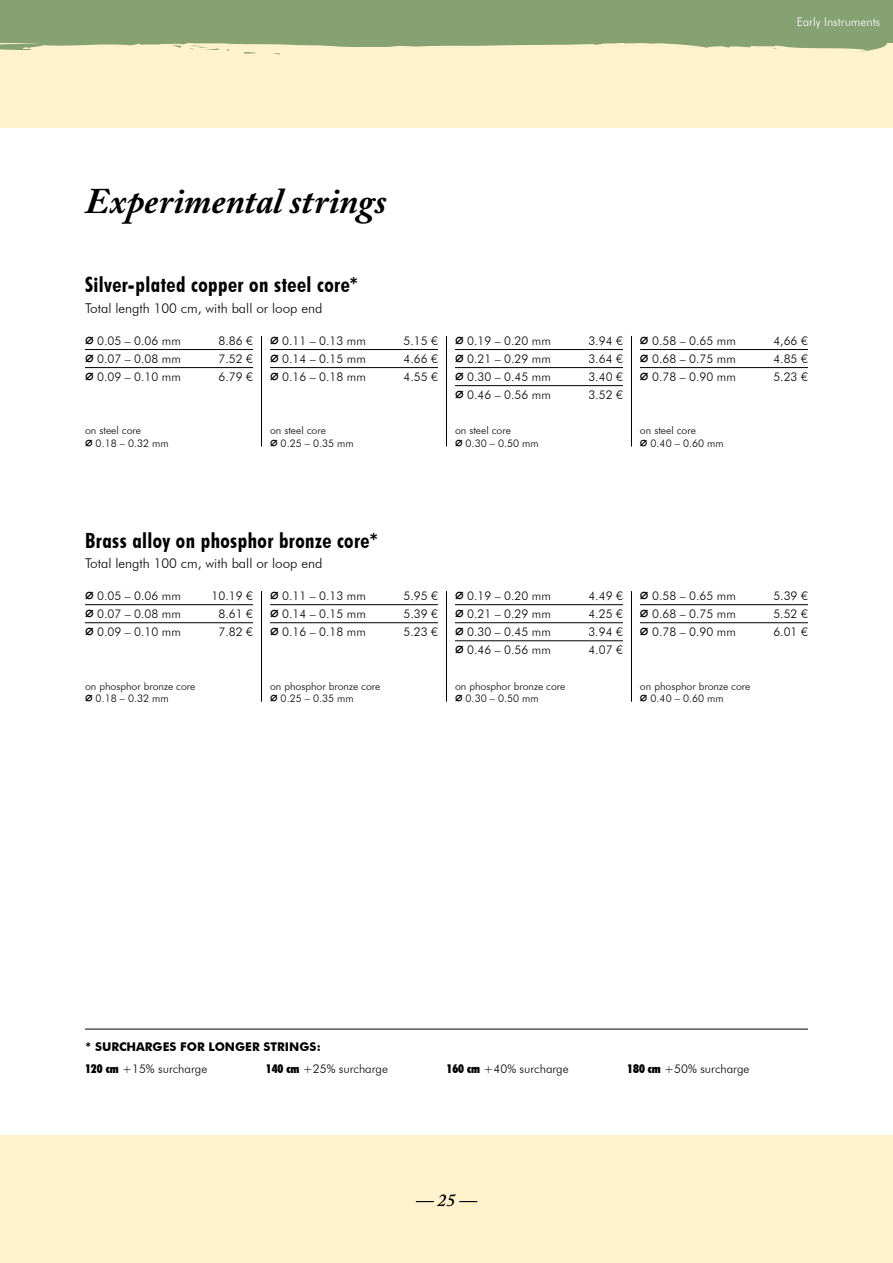
<style>
.page{position:relative;width:893px;height:1263px;background:#fff}
.page>*{position:absolute;margin:0;border:0;box-sizing:border-box;transform-origin:0 0}
.t1{font:italic 700 36px "Adobe Caslon Pro";color:#000}
.t2{font:700 condensed 21px "Futura BT";letter-spacing:.02em;color:#000}
.t3{font:italic 600 18px "Adobe Caslon Pro";color:#000}
.t4{font:300 13.5px "Futura BT";color:#000}
.t5{font:300 12px "Futura BT";color:#000}
.t6{font:700 12px/22px "Futura BT";color:#000}
.t7{font:300 12px "Futura BT";color:#fff}
.t8{font:300 10.5px/12px "Futura BT";color:#000}
.s1{font-family:"DejaVu Sans Mono";font-weight:700;font-size:14.4px}
.s2{font-family:"DejaVu Sans Mono";font-weight:700;font-size:12.6px}
.s3{font-weight:900;font-stretch:condensed}
.s4{font-weight:300}
</style>
<div class="page">
<div style="left:0;top:1135px;width:893px;height:128px;background:#fff2cd"></div>
<div style="left:0;top:0;width:893px;height:128px;background:#fff2cd"></div>
<div style="left:0;top:0;width:893px;height:43px;background:#86a272"></div>
<svg style="left:0;top:43px;width:887px;height:12px"></svg>
<hr style="left:85px;top:349px;width:168px;height:1px;background:#000">
<hr style="left:85px;top:367px;width:168px;height:1px;background:#000">
<hr style="left:85px;top:604px;width:168px;height:1px;background:#000">
<hr style="left:85px;top:622px;width:168px;height:1px;background:#000">
<hr style="left:270px;top:604px;width:168px;height:1px;background:#000">
<hr style="left:270px;top:622px;width:168px;height:1px;background:#000">
<hr style="left:455px;top:604px;width:168px;height:1px;background:#000">
<hr style="left:455px;top:622px;width:168px;height:1px;background:#000">
<hr style="left:455px;top:640px;width:168px;height:1px;background:#000">
<hr style="left:640px;top:604px;width:168px;height:1px;background:#000">
<hr style="left:640px;top:622px;width:168px;height:1px;background:#000">
<hr style="left:270px;top:349px;width:168px;height:1px;background:#000">
<hr style="left:270px;top:367px;width:168px;height:1px;background:#000">
<hr style="left:455px;top:349px;width:168px;height:1px;background:#000">
<hr style="left:455px;top:367px;width:168px;height:1px;background:#000">
<hr style="left:455px;top:385px;width:168px;height:1px;background:#000">
<hr style="left:640px;top:349px;width:168px;height:1px;background:#000">
<hr style="left:640px;top:367px;width:168px;height:1px;background:#000">
<hr style="left:261px;top:336px;width:1px;height:110px;background:#000">
<hr style="left:446px;top:336px;width:1px;height:110px;background:#000">
<hr style="left:631px;top:336px;width:1px;height:110px;background:#000">
<hr style="left:261px;top:591px;width:1px;height:111px;background:#000">
<hr style="left:446px;top:591px;width:1px;height:111px;background:#000">
<hr style="left:631px;top:591px;width:1px;height:111px;background:#000">
<hr style="left:85px;top:1029px;width:723px;height:1px;background:#000">
<p class="t7" style="left:797px;top:14px;width:85px">Early Instruments</p>
<h1 class="t1" style="left:85px;top:179px;width:303px">Experimental strings</h1>
<h2 class="t2" style="left:85px;top:272px;width:275px">Silver-plated copper on steel core*</h2>
<p class="t4" style="left:85px;top:300px;width:239px">Total length 100 cm, with ball or loop end</p>
<p class="t5" style="left:85px;top:333px;width:97px"><span class="s1">⌀</span> 0.05 – 0.06 mm</p>
<p class="t5" style="left:218px;top:333px;width:36px">8.86 €</p>
<p class="t5" style="left:85px;top:352px;width:97px"><span class="s1">⌀</span> 0.07 – 0.08 mm</p>
<p class="t5" style="left:218px;top:352px;width:36px">7.52 €</p>
<p class="t5" style="left:85px;top:370px;width:97px"><span class="s1">⌀</span> 0.09 – 0. 10 mm</p>
<p class="t5" style="left:218px;top:370px;width:36px">6.79 €</p>
<p class="t5" style="left:270px;top:333px;width:97px"><span class="s1">⌀</span> 0.11 – 0.13 mm</p>
<p class="t5" style="left:403px;top:333px;width:36px">5.15 €</p>
<p class="t5" style="left:270px;top:352px;width:97px"><span class="s1">⌀</span> 0.14 – 0.15 mm</p>
<p class="t5" style="left:403px;top:352px;width:36px">4.66 €</p>
<p class="t5" style="left:270px;top:370px;width:97px"><span class="s1">⌀</span> 0.16 – 0.18 mm</p>
<p class="t5" style="left:403px;top:370px;width:36px">4.55 €</p>
<p class="t8" style="left:85px;top:425px;width:85px">on steel core<br><span class="s2">⌀</span> 0. 18 – 0.32 mm</p>
<p class="t8" style="left:270px;top:425px;width:85px">on steel core<br><span class="s2">⌀</span> 0.25 – 0.35 mm</p>
<p class="t5" style="left:455px;top:333px;width:97px"><span class="s1">⌀</span> 0. 19 – 0.20 mm</p>
<p class="t5" style="left:588px;top:333px;width:36px">3.94 €</p>
<p class="t5" style="left:455px;top:352px;width:97px"><span class="s1">⌀</span> 0.21 – 0.29 mm</p>
<p class="t5" style="left:588px;top:352px;width:36px">3.64 €</p>
<p class="t5" style="left:455px;top:370px;width:97px"><span class="s1">⌀</span> 0.30 – 0.45 mm</p>
<p class="t5" style="left:588px;top:370px;width:36px">3.40 €</p>
<p class="t5" style="left:455px;top:388px;width:97px"><span class="s1">⌀</span> 0.46 – 0.56 mm</p>
<p class="t5" style="left:588px;top:388px;width:36px">3.52 €</p>
<p class="t8" style="left:455px;top:425px;width:85px">on steel core<br><span class="s2">⌀</span> 0.30 – 0.50 mm</p>
<p class="t5" style="left:640px;top:333px;width:97px"><span class="s1">⌀</span> 0.58 – 0.65 mm</p>
<p class="t5" style="left:773px;top:333px;width:36px">4,66 €</p>
<p class="t5" style="left:640px;top:352px;width:97px"><span class="s1">⌀</span> 0.68 – 0. 75 mm</p>
<p class="t5" style="left:773px;top:352px;width:36px">4.85 €</p>
<p class="t5" style="left:640px;top:370px;width:97px"><span class="s1">⌀</span> 0. 78 – 0.90 mm</p>
<p class="t5" style="left:773px;top:370px;width:36px">5.23 €</p>
<p class="t8" style="left:640px;top:425px;width:85px">on steel core<br><span class="s2">⌀</span> 0.40 – 0.60 mm</p>
<h2 class="t2" style="left:85px;top:527px;width:295px">Brass alloy on phosphor bronze core*</h2>
<p class="t4" style="left:85px;top:555px;width:239px">Total length 100 cm, with ball or loop end</p>
<p class="t5" style="left:85px;top:589px;width:97px"><span class="s1">⌀</span> 0.05 – 0.06 mm</p>
<p class="t5" style="left:212px;top:589px;width:43px">10.19 €</p>
<p class="t5" style="left:85px;top:607px;width:97px"><span class="s1">⌀</span> 0.07 – 0.08 mm</p>
<p class="t5" style="left:218px;top:607px;width:36px">8.61 €</p>
<p class="t5" style="left:85px;top:625px;width:97px"><span class="s1">⌀</span> 0.09 – 0. 10 mm</p>
<p class="t5" style="left:218px;top:625px;width:36px">7.82 €</p>
<p class="t5" style="left:270px;top:589px;width:97px"><span class="s1">⌀</span> 0.11 – 0.13 mm</p>
<p class="t5" style="left:403px;top:589px;width:36px">5.95 €</p>
<p class="t5" style="left:270px;top:607px;width:97px"><span class="s1">⌀</span> 0.14 – 0.15 mm</p>
<p class="t5" style="left:403px;top:607px;width:36px">5.39 €</p>
<p class="t5" style="left:270px;top:625px;width:97px"><span class="s1">⌀</span> 0.16 – 0.18 mm</p>
<p class="t5" style="left:403px;top:625px;width:36px">5.23 €</p>
<p class="t8" style="left:85px;top:680px;width:112px">on phosphor bronze core <span class="s2">⌀</span> 0. 18 – 0.32 mm</p>
<p class="t8" style="left:270px;top:680px;width:112px">on phosphor bronze core <span class="s2">⌀</span> 0.25 – 0.35 mm</p>
<p class="t5" style="left:455px;top:589px;width:97px"><span class="s1">⌀</span> 0. 19 – 0.20 mm</p>
<p class="t5" style="left:588px;top:589px;width:36px">4.49 €</p>
<p class="t5" style="left:455px;top:607px;width:97px"><span class="s1">⌀</span> 0.21 – 0.29 mm</p>
<p class="t5" style="left:588px;top:607px;width:36px">4.25 €</p>
<p class="t5" style="left:455px;top:625px;width:97px"><span class="s1">⌀</span> 0.30 – 0.45 mm</p>
<p class="t5" style="left:588px;top:625px;width:36px">3.94 €</p>
<p class="t5" style="left:455px;top:643px;width:97px"><span class="s1">⌀</span> 0.46 – 0.56 mm</p>
<p class="t5" style="left:588px;top:643px;width:36px">4.07 €</p>
<p class="t8" style="left:455px;top:680px;width:112px">on phosphor bronze core <span class="s2">⌀</span> 0.30 – 0.50 mm</p>
<p class="t5" style="left:640px;top:589px;width:97px"><span class="s1">⌀</span> 0.58 – 0.65 mm</p>
<p class="t5" style="left:773px;top:589px;width:36px">5.39 €</p>
<p class="t5" style="left:640px;top:607px;width:97px"><span class="s1">⌀</span> 0.68 – 0. 75 mm</p>
<p class="t5" style="left:773px;top:607px;width:36px">5.52 €</p>
<p class="t5" style="left:640px;top:625px;width:97px"><span class="s1">⌀</span> 0. 78 – 0.90 mm</p>
<p class="t5" style="left:773px;top:625px;width:36px">6.01 €</p>
<p class="t8" style="left:640px;top:680px;width:112px">on phosphor bronze core <span class="s2">⌀</span> 0.40 – 0.60 mm</p>
<p class="t6" style="left:85px;top:1035px;width:237px">* SURCHARGES FOR LONGER STRINGS:<br><span class="s3">120 cm</span> <span class="s4">+15% surcharge</span></p>
<p class="t5" style="left:266px;top:1061px;width:124px"><span class="s3">140 cm</span> +25% surcharge</p>
<p class="t5" style="left:446px;top:1061px;width:124px"><span class="s3">160 cm</span> +40% surcharge</p>
<p class="t5" style="left:627px;top:1061px;width:124px"><span class="s3">180 cm</span> +50% surcharge</p>
<h3 class="t3" style="left:416px;top:1189px;width:63px">— 25 —</h3>
</div>
